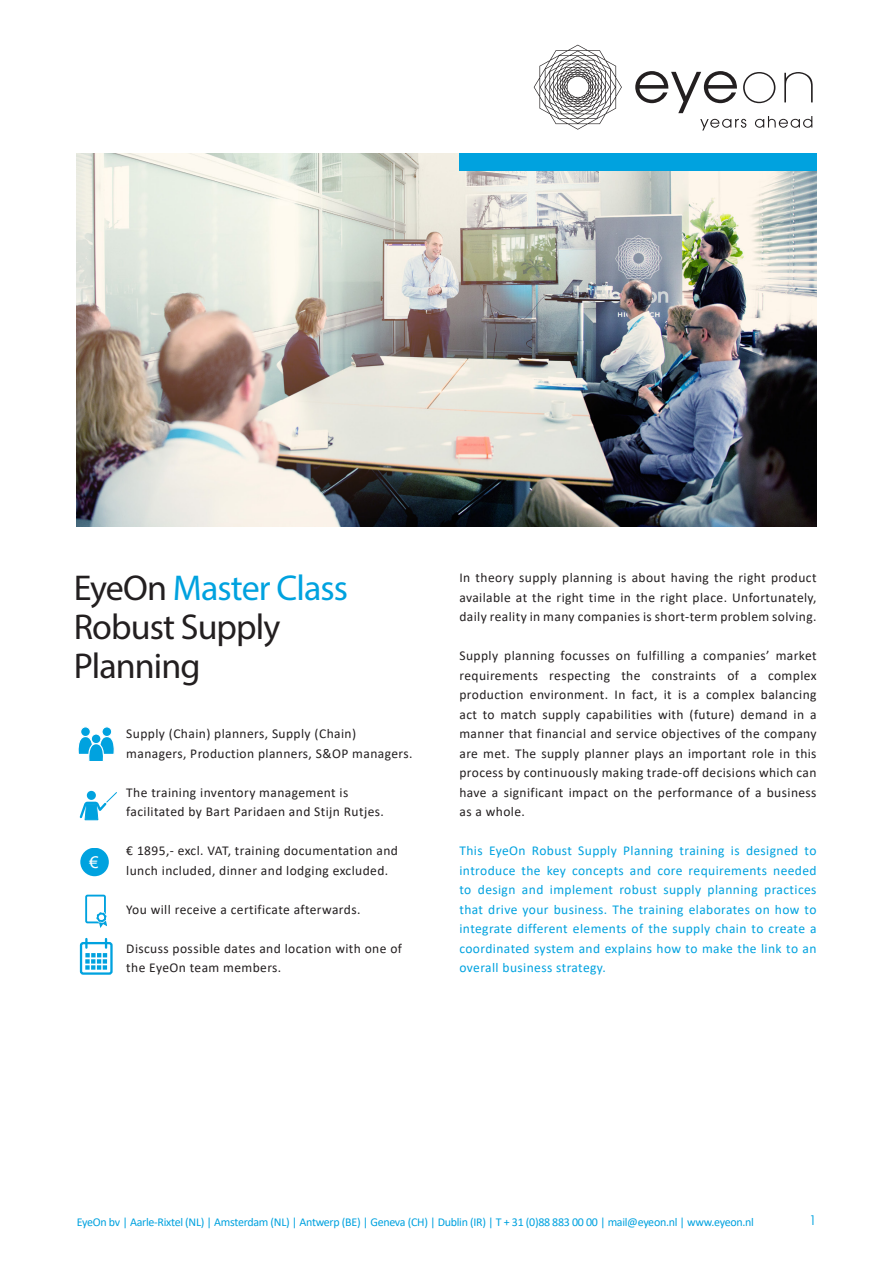
<style>
.page{position:relative;width:893px;height:1263px;background:#fff}
.page>*{position:absolute;margin:0;border:0;box-sizing:border-box;transform-origin:0 0}
.Kop_Avant_Garde_Goth{font:36px/39px "Myriad Pro";letter-spacing:-.025em;color:#231f20}
.Kop_Avant_Garde_Goth-2{font:36px "Myriad Pro";letter-spacing:-.025em;color:#00a2df}
.t1{font:16.2px "Arial";color:#fff}
.t2{font:13.5px/19.5px "Calibri";letter-spacing:.03em;color:#231f20}
.t3{font:13.5px/19.5px "Calibri";letter-spacing:.03em;color:#00a2df;text-align:justify}
.t4{font:13.5px "Century Gothic";color:#00a2df}
.Onderin_klein{font:12px "Calibri";letter-spacing:-.025em;color:#00a2df}
.s1{color:#231f20}
</style>
<div class="page">
<img style="left:77px;top:153px;width:740px;height:374px">
<svg style="left:534px;top:45px;width:88px;height:85px"></svg>
<svg style="left:635px;top:71px;width:102px;height:42px"></svg>
<svg style="left:743px;top:72px;width:32px;height:31px"></svg>
<svg style="left:784px;top:72px;width:29px;height:30px"></svg>
<svg style="left:700px;top:119px;width:46px;height:12px"></svg>
<svg style="left:755px;top:116px;width:57px;height:12px"></svg>
<div style="left:459px;top:153px;width:357px;height:17px;background:#00a2df"></div>
<div style="left:80px;top:848px;width:29px;height:28px;background:#00a2df;border-radius:50%"></div>
<div style="left:102px;top:727px;width:10px;height:9px;background:#00a2df;border-radius:50%"></div>
<div style="left:101px;top:726px;width:11px;height:11px;border:1px solid #fff;border-radius:50%"></div>
<div style="left:81px;top:727px;width:9px;height:9px;background:#00a2df;border-radius:50%"></div>
<div style="left:80px;top:726px;width:11px;height:11px;border:1px solid #fff;border-radius:50%"></div>
<div style="left:91px;top:733px;width:11px;height:11px;border:1px solid #fff;border-radius:50%"></div>
<svg style="left:78px;top:735px;width:37px;height:26px"></svg>
<div style="left:86px;top:895px;width:20px;height:28px;border:2px solid #00a2df"></div>
<svg style="left:94px;top:910px;width:13px;height:18px"></svg>
<svg style="left:80px;top:791px;width:37px;height:29px"></svg>
<div style="left:80px;top:942px;width:33px;height:33px;border:2px solid #00a2df;border-radius:2px"></div>
<svg style="left:85px;top:939px;width:22px;height:31px"></svg>
<p class="Kop_Avant_Garde_Goth-2" style="left:74px;top:565px;width:276px"><span class="s1">EyeOn</span> Master Class</p>
<p class="Kop_Avant_Garde_Goth" style="left:74px;top:606px;width:208px">Robust Supply<br>Planning</p>
<p class="t1" style="left:90px;top:851px;width:11px">€</p>
<p class="t2" style="left:126px;top:724px;width:288px">Supply (Chain) planners, Supply (Chain) managers, Production planners, S&amp;OP managers.</p>
<p class="t2" style="left:126px;top:782px;width:224px">The training inventory management is</p>
<p class="t2" style="left:126px;top:802px;width:259px">facilitated by Bart Paridaen and Stijn Rutjes.</p>
<p class="t2" style="left:126px;top:841px;width:273px">€ 1895,- excl. VAT, training documentation and lunch included, dinner and lodging excluded.</p>
<p class="t2" style="left:126px;top:899px;width:236px">You will receive a certificate afterwards.</p>
<p class="t2" style="left:126px;top:938px;width:277px">Discuss possible dates and location with one of the EyeOn team members.</p>
<p class="t2" style="left:459px;top:568px;width:359px;text-align:justify">In theory supply planning is about having the right product available at the right time in the right place. Unfortunately, daily reality in many companies is short-term problem solving.</p>
<p class="t2" style="left:459px;top:646px;width:359px;text-align:justify">Supply planning focusses on fulfilling a companies’ market requirements respecting the constraints of a complex production environment. In fact, it is a complex balancing act to match supply capabilities with (future) demand in a manner that financial and service objectives of the company are met. The supply planner plays an important role in this process by continuously making trade-off decisions which can have a significant impact on the performance of a business as a whole.</p>
<p class="t3" style="left:459px;top:841px;width:359px">This EyeOn Robust Supply Planning training is designed to introduce the key concepts and core requirements needed to design and implement robust supply planning practices that drive your business. The training elaborates on how to integrate different elements of the supply chain to create a coordinated system and explains how to make the link to an overall business strategy.</p>
<p class="Onderin_klein" style="left:77px;top:1213px;width:678px">EyeOn bv | Aarle-Rixtel (NL) | Amsterdam (NL) | Antwerp (BE) | Geneva (CH) | Dublin (IR) | T + 31 (0)88 883 00 00 | mail@eyeon.nl | www.eyeon.nl</p>
<p class="t4" style="left:809px;top:1210px;width:9px">1</p>
</div>
